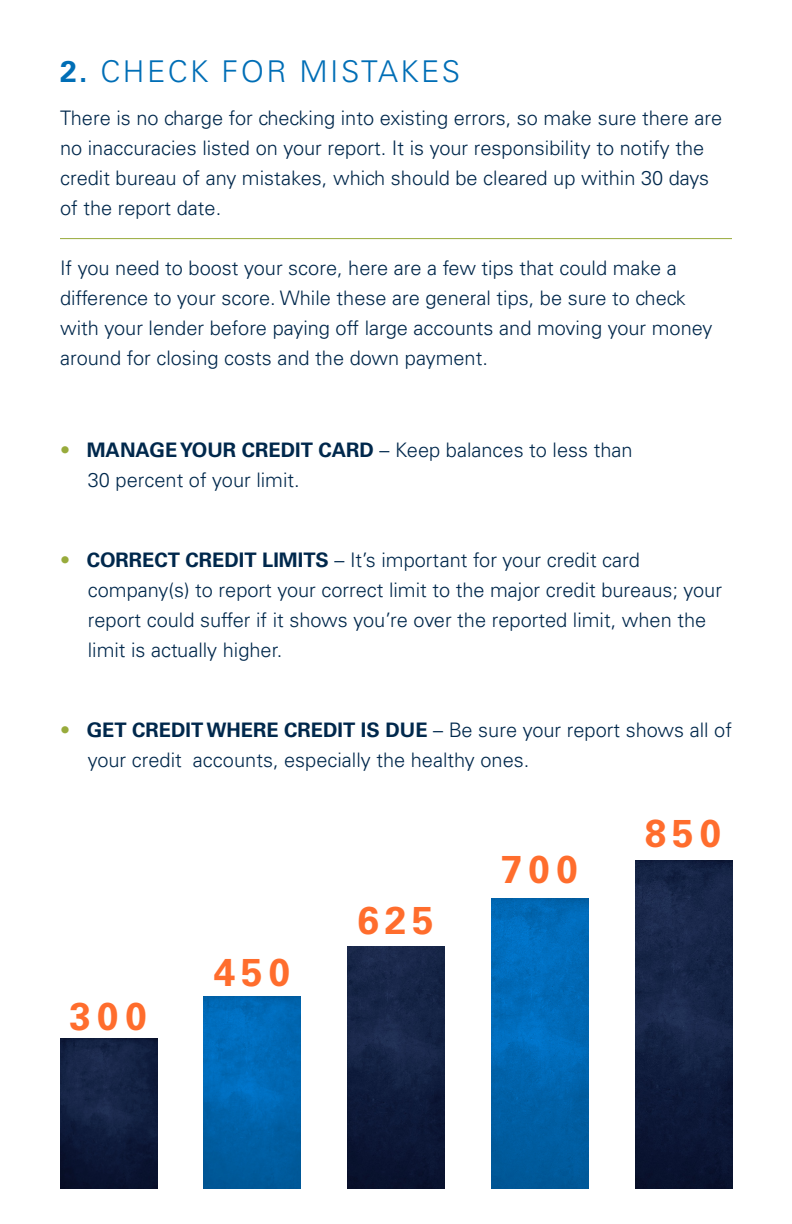
<style>
.page{position:relative;width:792px;height:1224px;background:#fff}
.page>*{position:absolute;margin:0;border:0;box-sizing:border-box;transform-origin:0 0}
.t1{font:700 38.8px "Univers LT Std";letter-spacing:.15em;color:#ff6d2d}
.t2{font:300 30px "Univers LT Std";letter-spacing:.08em;color:#006eb6}
.t3{font:300 20px/30px "Univers LT Std";color:#00284c}
.s1{font-weight:700}
.s2{color:#98ab3b}
</style>
<div class="page">
<hr style="left:60px;top:238px;width:672px;height:1px;background:#98ab3b">
<img style="left:60px;top:1039px;width:97px;height:149px">
<img style="left:204px;top:996px;width:97px;height:192px">
<img style="left:348px;top:946px;width:97px;height:242px">
<img style="left:491px;top:898px;width:97px;height:290px">
<img style="left:635px;top:860px;width:97px;height:328px">
<p class="t2" style="left:60px;top:53px;width:402px"><span class="s1">2.</span> CHECK FOR MISTAKES</p>
<p class="t3" style="left:60px;top:103px;width:664px">There is no charge for checking into existing errors, so make sure there are no inaccuracies listed on your report. It is your responsibility to notify the credit bureau of any mistakes, which should be cleared up within 30 days of the report date.</p>
<p class="t3" style="left:60px;top:253px;width:654px">If you need to boost your score, here are a few tips that could make a difference to your score. While these are general tips, be sure to check with your lender before paying off large accounts and moving your money around for closing costs and the down payment.</p>
<p class="t3" style="left:88px;top:435px;width:546px;text-indent:-28px"><span class="s2">•</span> <span class="s1">MANAGE YOUR CREDIT CARD</span> – Keep balances to less than<br>30 percent of your limit.</p>
<p class="t3" style="left:88px;top:545px;width:636px;text-indent:-28px"><span class="s2">•</span> <span class="s1">CORRECT CREDIT LIMITS</span> – It’s important for your credit card company(s) to report your correct limit to the major credit bureaus; your report could suffer if it shows you’re over the reported limit, when the limit is actually higher.</p>
<p class="t3" style="left:88px;top:715px;width:646px;text-indent:-28px"><span class="s2">•</span> <span class="s1">GET CREDIT WHERE CREDIT IS DUE</span> – Be sure your report shows all of your credit accounts, especially the healthy ones.</p>
<p class="t1" style="left:70px;top:993px;width:79px">300</p>
<p class="t1" style="left:214px;top:950px;width:78px">450</p>
<p class="t1" style="left:357px;top:897px;width:78px">625</p>
<p class="t1" style="left:501px;top:847px;width:79px">700</p>
<p class="t1" style="left:645px;top:811px;width:78px">850</p>
</div>
